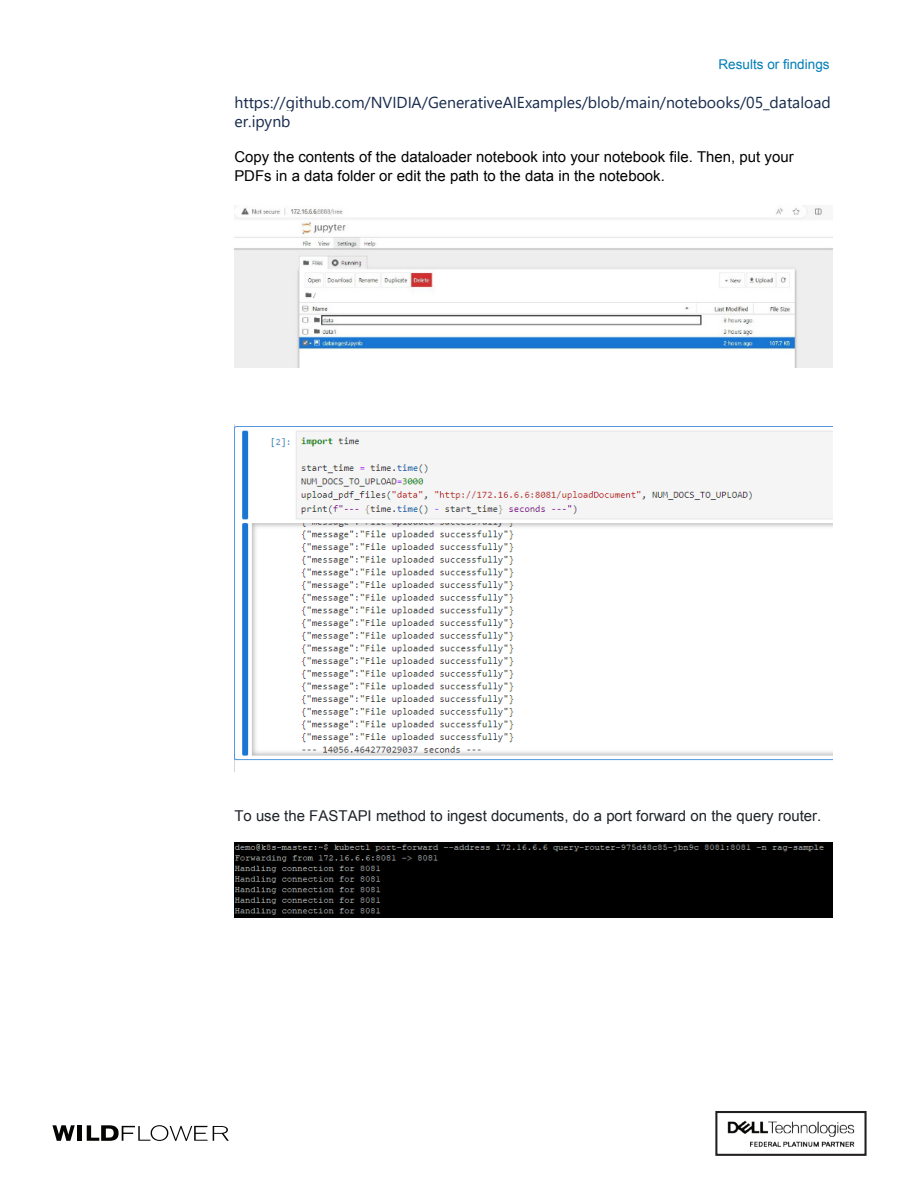
<style>
.page{position:relative;width:918px;height:1188px;background:#fff}
.page>*{position:absolute;margin:0;border:0;box-sizing:border-box;transform-origin:0 0}
.t1{font:15.9px/19.5px "Segoe UI";color:#172b4d}
.t2{font:15px/19.5px "Arial";color:#000}
.t3{font:15px "Arial";color:#1f2328}
.t4{font:13.5px "Arial";letter-spacing:.005em;color:#007db8}
</style>
<div class="page">
<img style="left:234px;top:206px;width:599px;height:162px">
<img style="left:235px;top:426px;width:598px;height:335px">
<img style="left:235px;top:843px;width:598px;height:74px">
<svg style="left:52px;top:1125px;width:23px;height:16px"></svg>
<hr style="left:78px;top:1125px;width:4px;height:16px;background:#040503">
<svg style="left:87px;top:1125px;width:142px;height:16px"></svg>
<img style="left:727px;top:1120px;width:128px;height:27px">
<div style="left:715px;top:1111px;width:152px;height:45px;border:2px solid #231f20"></div>
<p class="t4" style="left:719px;top:55px;width:113px">Results or findings</p>
<p class="t1" style="left:234px;top:91px;width:598px">https://github.com/NVIDIA/GenerativeAIExamples/blob/main/notebooks/05_dataload er.ipynb</p>
<p class="t2" style="left:234px;top:147px;width:561px">Copy the contents of the dataloader notebook into your notebook file. Then, put your<br>PDFs in a data folder or edit the path to the data in the notebook.</p>
<p class="t3" style="left:234px;top:806px;width:589px">To use the FASTAPI method to ingest documents, do a port forward on the query router.</p>
</div>
